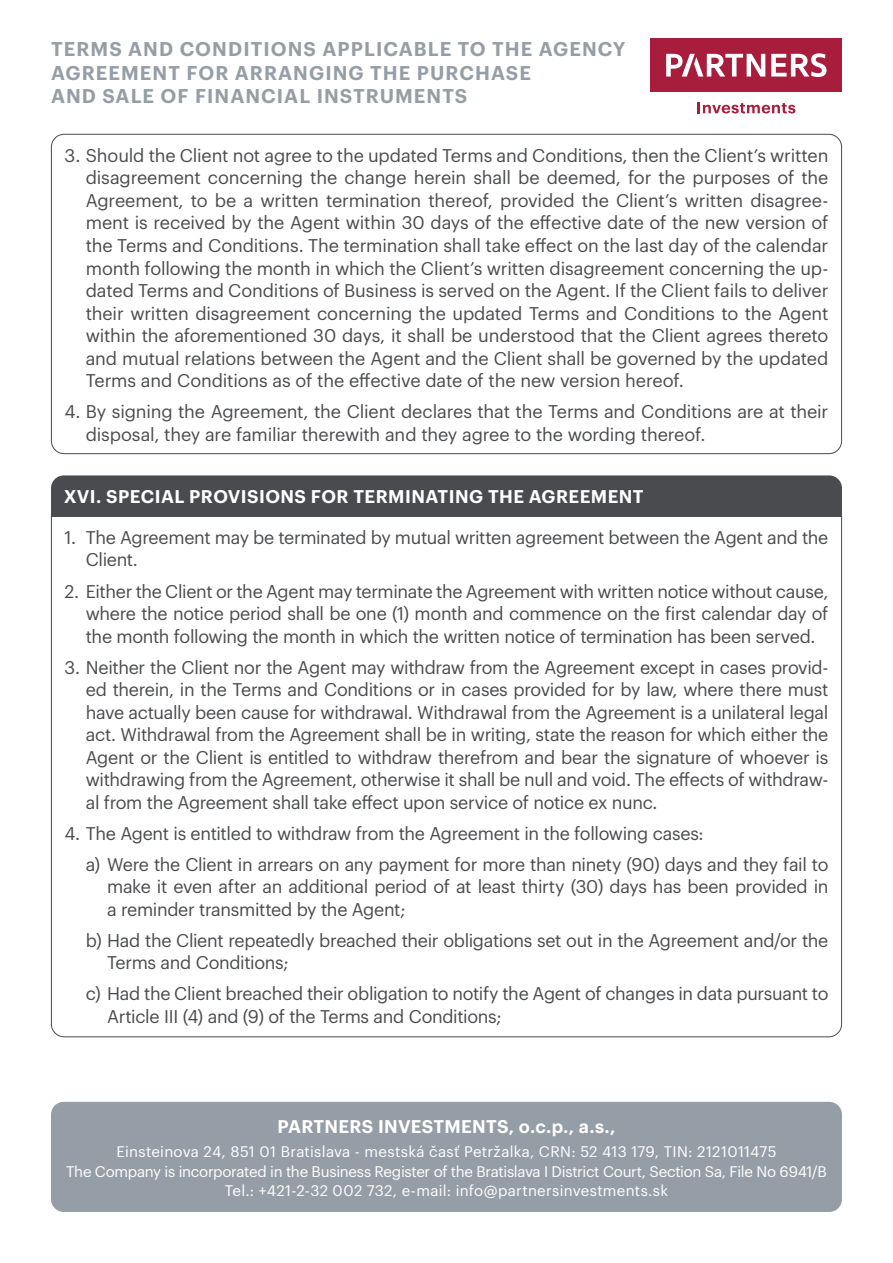
<style>
.page{position:relative;width:893px;height:1263px;background:#fff}
.page>*{position:absolute;margin:0;border:0;box-sizing:border-box;transform-origin:0 0}
.t1{font:600 19.5px/23.4px "Graphik";letter-spacing:.055em;color:#959ea7}
.t2{font:18px/22.5px "Graphik";letter-spacing:-.015em;color:#4a4b4e}
.t3{font:600 18px "Graphik";letter-spacing:.025em;color:#fff}
.t4{font:15px/19.5px "Graphik";letter-spacing:.005em;color:#fff;text-align:center}
</style>
<div class="page">
<div style="left:51px;top:1102px;width:791px;height:110px;background:#959ea7;border-radius:13px"></div>
<div style="left:651px;top:38px;width:191px;height:54px;background:#a81d3c"></div>
<svg style="left:771px;top:53px;width:55px;height:24px"></svg>
<svg style="left:666px;top:54px;width:99px;height:23px"></svg>
<svg style="left:698px;top:102px;width:97px;height:11px"></svg>
<div style="left:51px;top:475px;width:791px;height:39px;background:#4a4b4e"></div>
<svg style="left:51px;top:514px;width:791px;height:523px"></svg>
<p class="t1" style="left:51px;top:36px;width:576px">TERMS AND CONDITIONS APPLICABLE TO THE AGENCY<br>AGREEMENT FOR ARRANGING THE PURCHASE<br>AND SALE OF FINANCIAL INSTRUMENTS</p>
<p class="t2" style="left:86px;top:143px;width:744px;text-align:justify;text-indent:-21px">3. Should the Client not agree to the updated Terms and Conditions, then the Client’s written disagreement concerning the change herein shall be deemed, for the purposes of the Agreement, to be a written termination thereof, provided the Client’s written disagree&shy;ment is received by the Agent within 30 days of the effective date of the new version of the Terms and Conditions. The termination shall take effect on the last day of the calendar month following the month in which the Client’s written disagreement concerning the up&shy;dated Terms and Conditions of Business is served on the Agent. If the Client fails to deliver their written disagreement concerning the updated Terms and Conditions to the Agent within the aforementioned 30 days, it shall be understood that the Client agrees thereto and mutual relations between the Agent and the Client shall be governed by the updated Terms and Conditions as of the effective date of the new version hereof.</p>
<p class="t2" style="left:86px;top:399px;width:744px;text-indent:-21px">4. By signing the Agreement, the Client declares that the Terms and Conditions are at their disposal, they are familiar therewith and they agree to the wording thereof.</p>
<p class="t3" style="left:64px;top:482px;width:581px">XVI. SPECIAL PROVISIONS FOR TERMINATING THE AGREEMENT</p>
<p class="t2" style="left:86px;top:525px;width:744px;text-indent:-21px">1. The Agreement may be terminated by mutual written agreement between the Agent and the<br>Client.</p>
<p class="t2" style="left:86px;top:578px;width:744px;text-align:justify;text-indent:-21px">2. Either the Client or the Agent may terminate the Agreement with written notice without cause, where the notice period shall be one (1) month and commence on the first calendar day of the month following the month in which the written notice of termination has been served.</p>
<p class="t2" style="left:86px;top:654px;width:744px;text-align:justify;text-indent:-21px">3. Neither the Client nor the Agent may withdraw from the Agreement except in cases provid&shy;ed therein, in the Terms and Conditions or in cases provided for by law, where there must have actually been cause for withdrawal. Withdrawal from the Agreement is a unilateral legal act. Withdrawal from the Agreement shall be in writing, state the reason for which either the Agent or the Client is entitled to withdraw therefrom and bear the signature of whoever is withdrawing from the Agreement, otherwise it shall be null and void. The effects of withdraw&shy;al from the Agreement shall take effect upon service of notice ex nunc.</p>
<p class="t2" style="left:65px;top:820px;width:641px">4. The Agent is entitled to withdraw from the Agreement in the following cases:</p>
<p class="t2" style="left:107px;top:851px;width:723px;text-align:justify;text-indent:-21px">a) Were the Client in arrears on any payment for more than ninety (90) days and they fail to make it even after an additional period of at least thirty (30) days has been provided in a reminder transmitted by the Agent;</p>
<p class="t2" style="left:107px;top:927px;width:723px;text-indent:-21px">b) Had the Client repeatedly breached their obligations set out in the Agreement and/or the<br>Terms and Conditions;</p>
<p class="t2" style="left:107px;top:981px;width:723px;text-indent:-21px">c) Had the Client breached their obligation to notify the Agent of changes in data pursuant to<br>Article III (4) and (9) of the Terms and Conditions;</p>
<p class="t3" style="left:278px;top:1113px;width:339px">PARTNERS INVESTMENTS, o.c.p., a.s.,</p>
<p class="t4" style="left:66px;top:1141px;width:762px">Einsteinova 24, 851 01 Bratislava - mestská časť Petržalka, CRN: 52 413 179, TIN: 2121011475<br>The Company is incorporated in the Business Register of the Bratislava I District Court, Section Sa, File No 6941/B<br>Tel.: +421-2-32 002 732, e-mail: info@partnersinvestments.sk</p>
</div>
